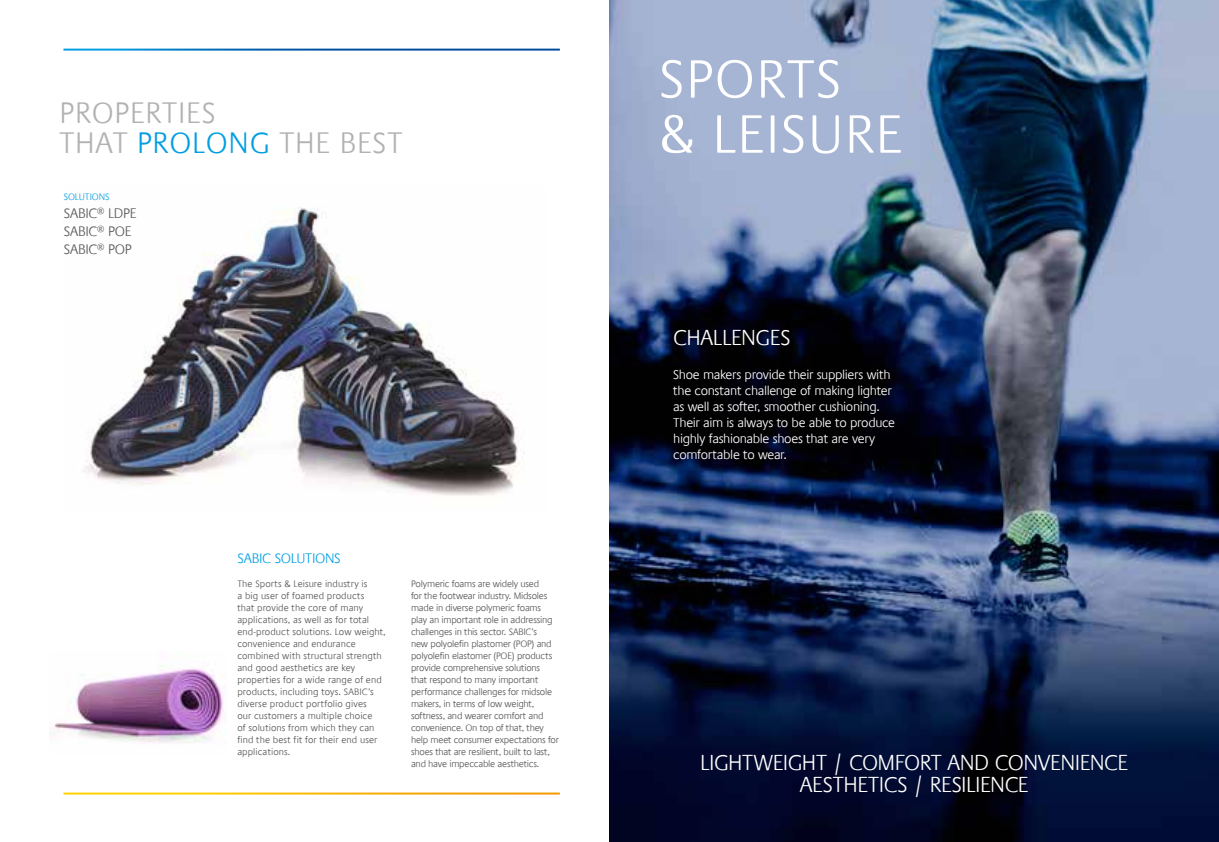
<style>
.page{position:relative;width:1219px;height:842px;background:#fff}
.page>*{position:absolute;margin:0;border:0;box-sizing:border-box;transform-origin:0 0}
.t1{font:300 55px/55px "Praxis Com";letter-spacing:.025em;color:#fff}
.t2{font:300 30px/30px "Praxis Com";letter-spacing:.025em;color:#b1b2b3}
.t3{font:300 22px/22px "Praxis Com";letter-spacing:-.025em;color:#fff;text-align:center}
.t4{font:300 14px/18px "Praxis Com";letter-spacing:-.02em;color:#565655}
.t5{font:300 14px "Praxis Com";letter-spacing:-.025em;color:#009ee3}
.t6{font:300 13px/16px "Praxis Com";letter-spacing:-.03em;color:#fff}
.t7{font:300 9.5px/12px "Praxis Com";letter-spacing:-.015em;color:#565655}
.t8{font:300 9.5px/12px "Praxis Com";letter-spacing:.005em;color:#565655}
.t9{font:300 9.5px "Praxis Com";letter-spacing:-.01em;color:#009ee3}
.s1{color:#009ee3}
</style>
<div class="page">
<img style="left:609px;top:0;width:610px;height:842px">
<img style="left:84px;top:207px;width:440px;height:289px">
<img style="left:50px;top:665px;width:175px;height:78px">
<h2 class="t2" style="left:60px;top:98px;width:344px">PROPERTIES<br>THAT <span class="s1">PROLONG</span> THE BEST</h2>
<p class="t9" style="left:64px;top:191px;width:47px">SOLUTIONS</p>
<h3 class="t4" style="left:64px;top:204px;width:74px">SABIC<sup>®</sup> LDPE<br>SABIC<sup>®</sup> POE<br>SABIC<sup>®</sup> POP</h3>
<h3 class="t5" style="left:237px;top:550px;width:105px">SABIC SOLUTIONS</h3>
<p class="t8" style="left:237px;top:578px;width:150px">The Sports &amp; Leisure industry is<br>a big user of foamed products<br>that provide the core of many applications, as well as for total end-product solutions. Low weight, convenience and endurance combined with structural strength and good aesthetics are key properties for a wide range of end products, including toys. SABIC’s diverse product portfolio gives<br>our customers a multiple choice<br>of solutions from which they can find the best fit for their end user applications.</p>
<p class="t7" style="left:411px;top:578px;width:149px">Polymeric foams are widely used<br>for the footwear industry. Midsoles made in diverse polymeric foams play an important role in addressing challenges in this sector. SABIC’s<br>new polyolefin plastomer (POP) and polyolefin elastomer (POE) products provide comprehensive solutions<br>that respond to many important performance challenges for midsole makers, in terms of low weight, softness, and wearer comfort and convenience. On top of that, they help meet consumer expectations for shoes that are resilient, built to last, and have impeccable aesthetics.</p>
<h1 class="t1" style="left:659px;top:52px;width:245px">SPORTS<br>&amp; LEISURE</h1>
<h3 class="t3" style="left:673px;top:326px;width:119px">CHALLENGES</h3>
<h3 class="t6" style="left:673px;top:366px;width:223px">Shoe makers provide their suppliers with the constant challenge of making lighter as well as softer, smoother cushioning.<br>Their aim is always to be able to produce highly fashionable shoes that are very comfortable to wear.</h3>
<h3 class="t3" style="left:700px;top:751px;width:430px">LIGHTWEIGHT / COMFORT AND CONVENIENCE<br>AESTHETICS / RESILIENCE</h3>
</div>
